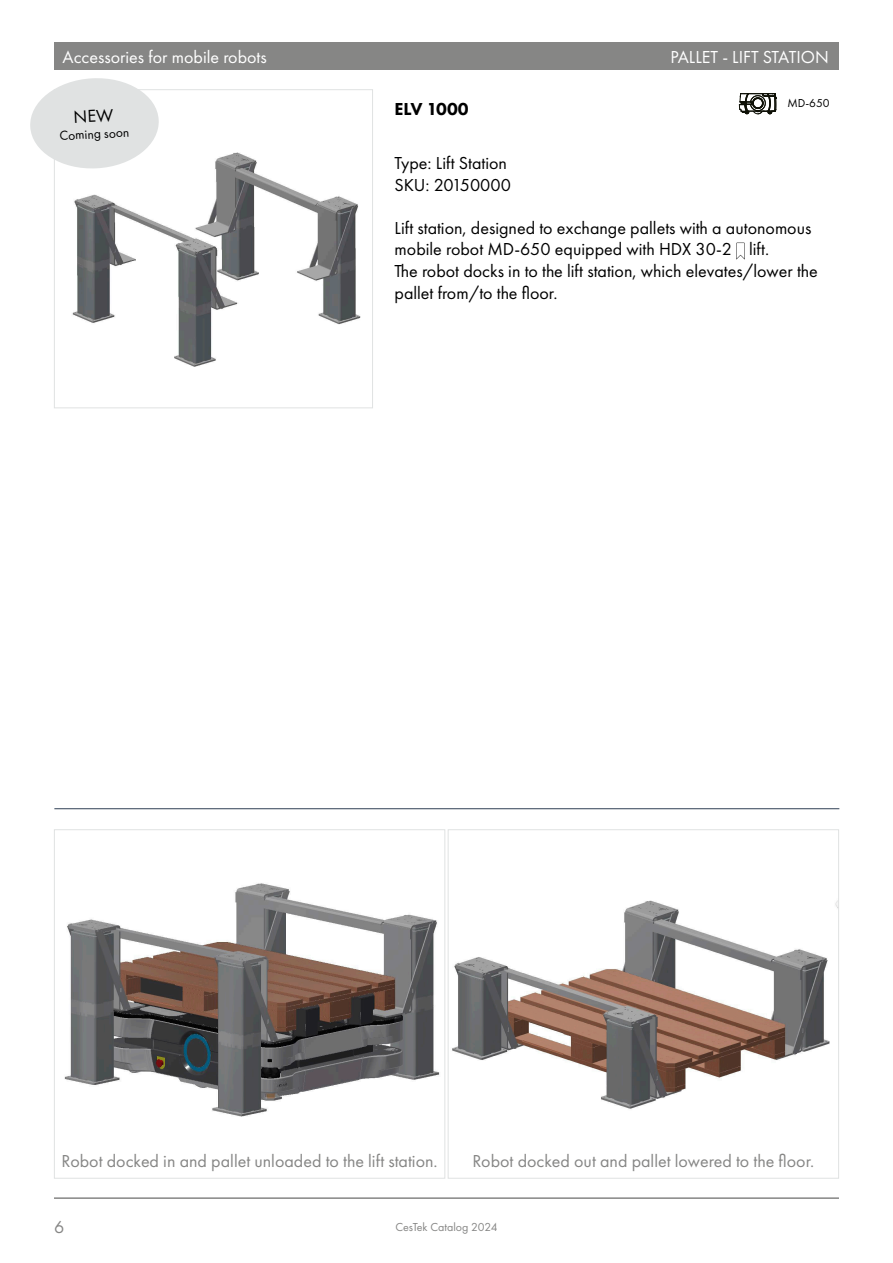
<style>
.page{position:relative;width:893px;height:1263px;background:#fff}
.page>*{position:absolute;margin:0;border:0;box-sizing:border-box;transform-origin:0 0}
.t1{font:18px/21.6px "Futura PT";color:#000}
.t2{font:18px "Futura PT";color:#868685}
.t3{font:18px "Futura PT";color:#fff}
.t4{font:800 18px "Futura PT";color:#000}
.t5{font:13.5px "Futura PT";color:#000}
.t6{font:12px "Futura PT";color:#868685}
.t7{font:12px "Futura PT";color:#000}
</style>
<div class="page">
<hr style="left:54px;top:1197px;width:785px;height:2px;background:#868685">
<img style="left:72px;top:153px;width:289px;height:214px">
<div style="left:54px;top:89px;width:319px;height:319px;border:1px solid #e0e2e2"></div>
<svg style="left:736px;top:243px;width:9px;height:17px"></svg>
<div style="left:54px;top:43px;width:785px;height:27px;background:#868685"></div>
<hr style="left:54px;top:808px;width:785px;height:1px;background:#304055">
<svg style="left:739px;top:93px;width:38px;height:22px"></svg>
<img style="left:64px;top:883px;width:376px;height:234px">
<div style="left:54px;top:829px;width:391px;height:349px;border:1px solid #e0e2e2"></div>
<img style="left:452px;top:900px;width:385px;height:209px">
<div style="left:448px;top:829px;width:391px;height:349px;border:1px solid #e0e2e2"></div>
<svg style="left:30px;top:78px;width:130px;height:92px"></svg>
<p class="t3" style="left:63px;top:47px;width:206px">Accessories for mobile robots</p>
<p class="t5" style="left:59px;top:128px;width:71px;rotate:-3deg">Coming soon</p>
<p class="t4" style="left:395px;top:97px;width:76px">ELV 1000</p>
<p class="t3" style="left:670px;top:47px;width:160px">PALLET - LIFT STATION</p>
<p class="t7" style="left:787px;top:96px;width:44px">MD-650</p>
<p class="t1" style="left:395px;top:152px;width:114px">Type: Lift Station</p>
<p class="t1" style="left:395px;top:174px;width:118px">SKU: 20150000</p>
<p class="t1" style="left:395px;top:217px;width:418px">Lift station, designed to exchange pallets with a autonomous mobile robot MD-650 equipped with HDX 30-2 lift.</p>
<p class="t1" style="left:395px;top:260px;width:425px">The robot docks in to the lift station, which elevates/lower the pallet from/to the floor.</p>
<p class="t2" style="left:62px;top:1150px;width:378px">Robot docked in and pallet unloaded to the lift station.</p>
<p class="t2" style="left:472px;top:1150px;width:343px">Robot docked out and pallet lowered to the floor.</p>
<p class="t2" style="left:54px;top:1216px;width:12px">6</p>
<p class="t6" style="left:395px;top:1220px;width:104px">CesTek Catalog 2024</p>
</div>
